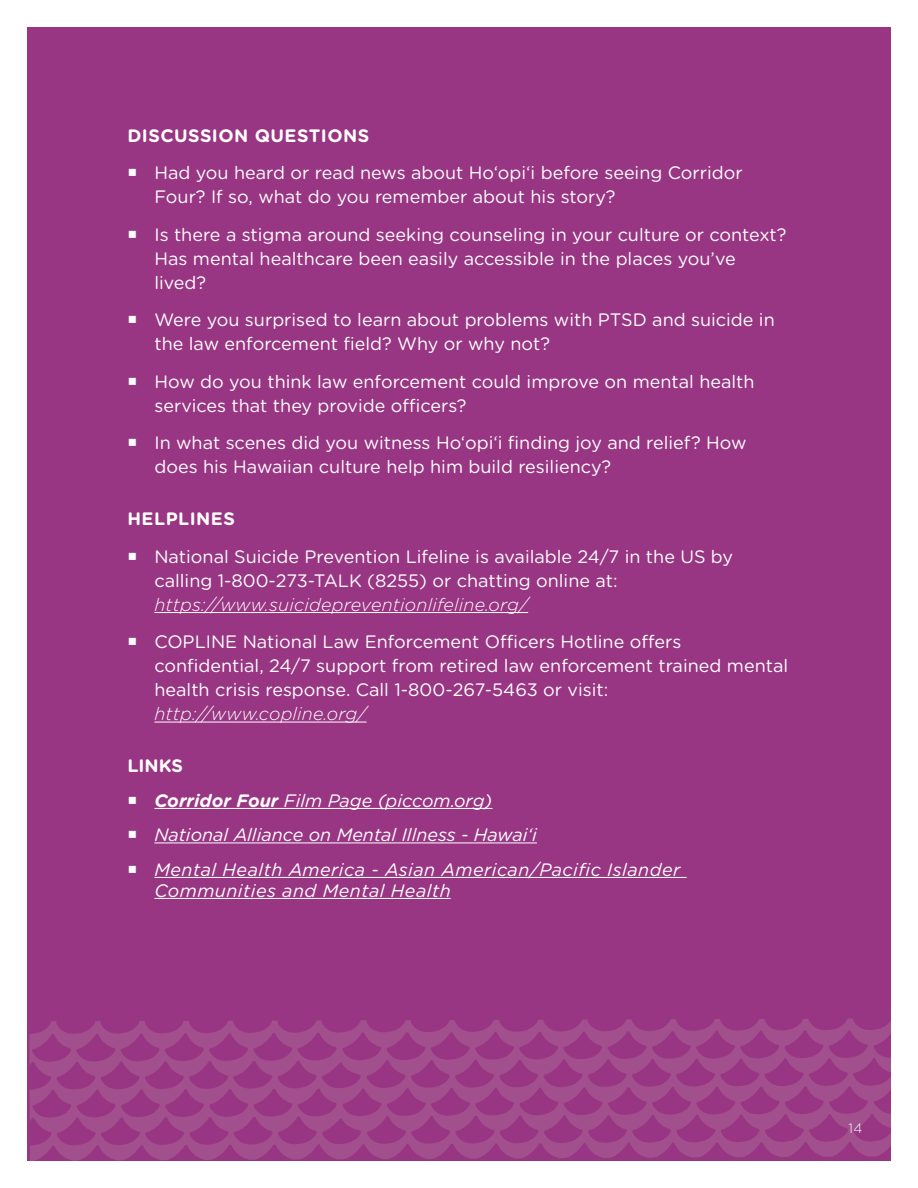
<style>
.page{position:relative;width:918px;height:1188px;background:#fff}
.page>*{position:absolute;margin:0;border:0;box-sizing:border-box;transform-origin:0 0}
.t1{font:18px/24px "Gotham Rounded";color:#fff}
.t2{font:italic 18px/34.5px "Gotham Rounded";color:#fff}
.t3{font:italic 300 18px "Gotham Rounded";letter-spacing:.01em;color:#fff}
.t4{font:700 18px "Gotham Rounded";letter-spacing:.025em;color:#fff}
.t5{font:italic 18px "Gotham Rounded";letter-spacing:.025em;color:#fff}
.t6{font:300 13.5px "Gotham Rounded";color:#fff}
.s1{font-weight:700;font-style:normal}
.s2{font-weight:700}
</style>
<div class="page">
<div style="left:27px;top:27px;width:864px;height:1134px;background:#993683"></div>
<svg style="left:29px;top:1019px;width:862px;height:142px"></svg>
<hr style="left:154px;top:612px;width:374px;height:1px;background:#fff">
<hr style="left:154px;top:722px;width:213px;height:1px;background:#fff">
<hr style="left:154px;top:808px;width:338px;height:1px;background:#fff">
<hr style="left:154px;top:842px;width:383px;height:1px;background:#fff">
<hr style="left:154px;top:877px;width:533px;height:1px;background:#fff">
<hr style="left:154px;top:898px;width:297px;height:1px;background:#fff">
<p class="t4" style="left:127px;top:122px;width:243px">DISCUSSION QUESTIONS</p>
<p class="t1" style="left:154px;top:160px;width:590px">Had you heard or read news about Ho‘opi‘i before seeing Corridor<br>Four? If so, what do you remember about his story?</p>
<p class="t1" style="left:154px;top:222px;width:634px">Is there a stigma around seeking counseling in your culture or context?<br>Has mental healthcare been easily accessible in the places you’ve lived?</p>
<p class="t1" style="left:154px;top:307px;width:622px">Were you surprised to learn about problems with PTSD and suicide in the law enforcement field? Why or why not?</p>
<p class="t1" style="left:154px;top:369px;width:602px">How do you think law enforcement could improve on mental health services that they provide officers?</p>
<p class="t1" style="left:154px;top:430px;width:594px">In what scenes did you witness Ho‘opi‘i finding joy and relief? How does his Hawaiian culture help him build resiliency?</p>
<p class="t4" style="left:127px;top:506px;width:109px">HELPLINES</p>
<p class="t1" style="left:154px;top:544px;width:580px">National Suicide Prevention Lifeline is available 24/7 in the US by calling 1-800-273-TALK (8255) or chatting online at:</p>
<p class="t3" style="left:154px;top:592px;width:375px">https://www.suicidepreventionlifeline.org/</p>
<p class="t1" style="left:154px;top:629px;width:635px">COPLINE National Law Enforcement Officers Hotline offers confidential, 24/7 support from retired law enforcement trained mental health crisis response. Call 1-800-267-5463 or visit:</p>
<p class="t3" style="left:154px;top:702px;width:214px">http://www.copline.org/</p>
<p class="t2" style="left:154px;top:748px;width:527px;text-indent:-27px"><span class="s1">LINKS<br></span><span class="s2">Corridor Four</span> Film Page (piccom.org)<br>National Alliance on Mental Illness - Hawai‘i<br>Mental Health America - Asian American/Pacific Islander</p>
<p class="t5" style="left:154px;top:878px;width:298px">Communities and Mental Health</p>
<p class="t6" style="left:848px;top:1119px;width:16px">14</p>
</div>
